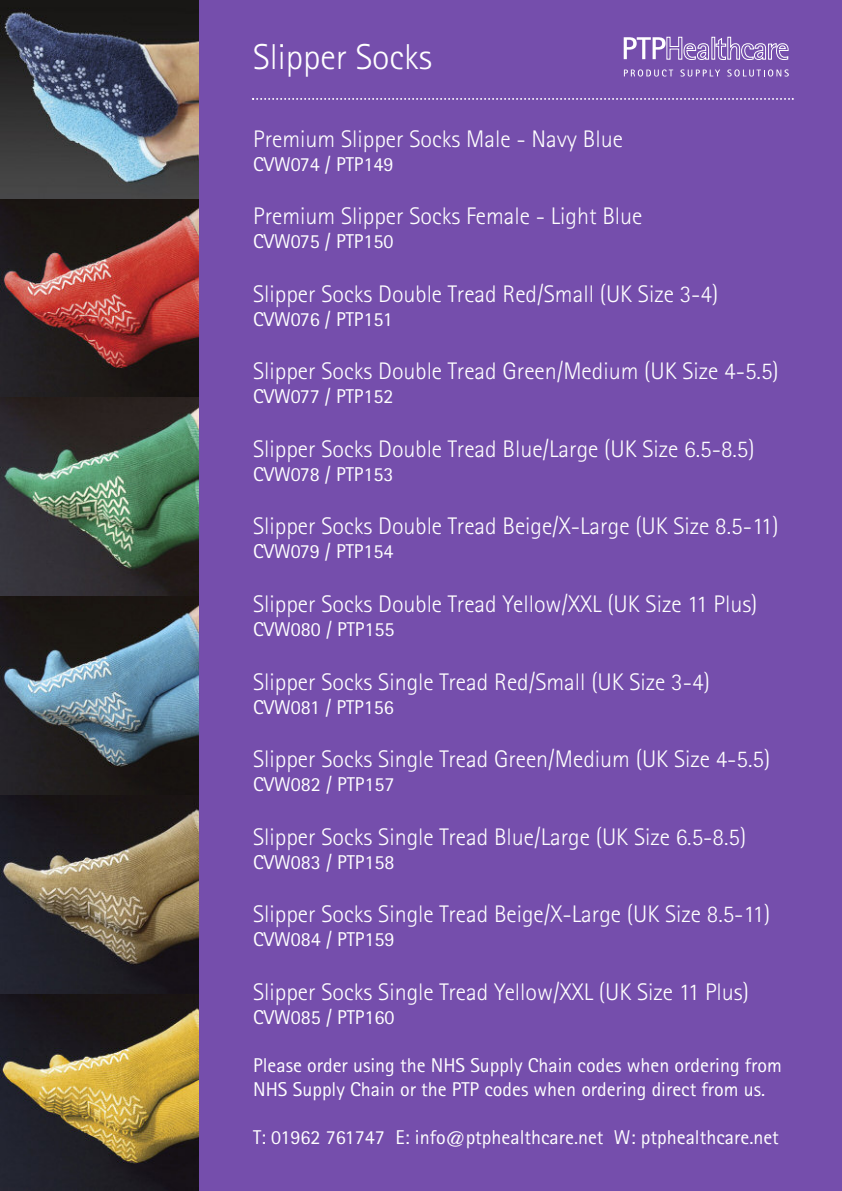
<style>
.page{position:relative;width:842px;height:1191px;background:#754eac}
.page>*{position:absolute;margin:0;border:0;box-sizing:border-box;transform-origin:0 0}
.t1{font:300 36px "Rotis Sans Serif";color:#fff}
.t2{font:300 24px "Rotis Sans Serif";color:#fff}
.t3{font:20px/24px "Rotis Sans Serif";color:#fff}
</style>
<div class="page">
<img style="left:0;top:0;width:198px;height:1191px">
<svg style="left:252px;top:98px;width:542px;height:2px"></svg>
<svg style="left:624px;top:37px;width:85px;height:23px"></svg>
<div style="left:711px;top:37px;width:4px;height:22px;border:1px solid #fff"></div>
<svg style="left:715px;top:37px;width:74px;height:23px"></svg>
<svg style="left:624px;top:69px;width:49px;height:8px"></svg>
<svg style="left:680px;top:69px;width:40px;height:8px"></svg>
<svg style="left:727px;top:69px;width:62px;height:8px"></svg>
<h1 class="t1" style="left:253px;top:44px;width:181px">Slipper Socks</h1>
<p class="t2" style="left:253px;top:130px;width:371px">Premium Slipper Socks Male - Navy Blue</p>
<p class="t3" style="left:253px;top:154px;width:142px">CVW074 / PTP149</p>
<p class="t2" style="left:253px;top:208px;width:391px">Premium Slipper Socks Female - Light Blue</p>
<p class="t3" style="left:253px;top:231px;width:142px">CVW075 / PTP150</p>
<p class="t2" style="left:253px;top:285px;width:467px">Slipper Socks Double Tread Red/Small (UK Size 3-4)</p>
<p class="t3" style="left:253px;top:309px;width:141px">CVW076 / PTP151</p>
<p class="t2" style="left:253px;top:363px;width:527px">Slipper Socks Double Tread Green/Medium (UK Size 4-5.5)</p>
<p class="t3" style="left:253px;top:386px;width:142px">CVW077 / PTP152</p>
<p class="t2" style="left:253px;top:440px;width:503px">Slipper Socks Double Tread Blue/Large (UK Size 6.5-8.5)</p>
<p class="t3" style="left:253px;top:464px;width:142px">CVW078 / PTP153</p>
<p class="t2" style="left:253px;top:518px;width:527px">Slipper Socks Double Tread Beige/X-Large (UK Size 8.5-11)</p>
<p class="t3" style="left:253px;top:542px;width:142px">CVW079 / PTP154</p>
<p class="t2" style="left:253px;top:595px;width:506px">Slipper Socks Double Tread Yellow/XXL (UK Size 11 Plus)</p>
<p class="t3" style="left:253px;top:619px;width:143px">CVW080 / PTP155</p>
<p class="t2" style="left:253px;top:673px;width:458px">Slipper Socks Single Tread Red/Small (UK Size 3-4)</p>
<p class="t3" style="left:253px;top:697px;width:142px">CVW081 / PTP156</p>
<p class="t2" style="left:253px;top:750px;width:519px">Slipper Socks Single Tread Green/Medium (UK Size 4-5.5)</p>
<p class="t3" style="left:253px;top:774px;width:143px">CVW082 / PTP157</p>
<p class="t2" style="left:253px;top:828px;width:495px">Slipper Socks Single Tread Blue/Large (UK Size 6.5-8.5)</p>
<p class="t3" style="left:253px;top:852px;width:143px">CVW083 / PTP158</p>
<p class="t2" style="left:253px;top:905px;width:519px">Slipper Socks Single Tread Beige/X-Large (UK Size 8.5-11)</p>
<p class="t3" style="left:253px;top:929px;width:143px">CVW084 / PTP159</p>
<p class="t2" style="left:253px;top:983px;width:497px">Slipper Socks Single Tread Yellow/XXL (UK Size 11 Plus)</p>
<p class="t3" style="left:253px;top:1007px;width:143px">CVW085 / PTP160</p>
<p class="t3" style="left:253px;top:1055px;width:530px">Please order using the NHS Supply Chain codes when ordering from<br>NHS Supply Chain or the PTP codes when ordering direct from us.</p>
<p class="t3" style="left:253px;top:1127px;width:527px">T: 01962 761747 E: info@ptphealthcare.net W: ptphealthcare.net</p>
</div>
